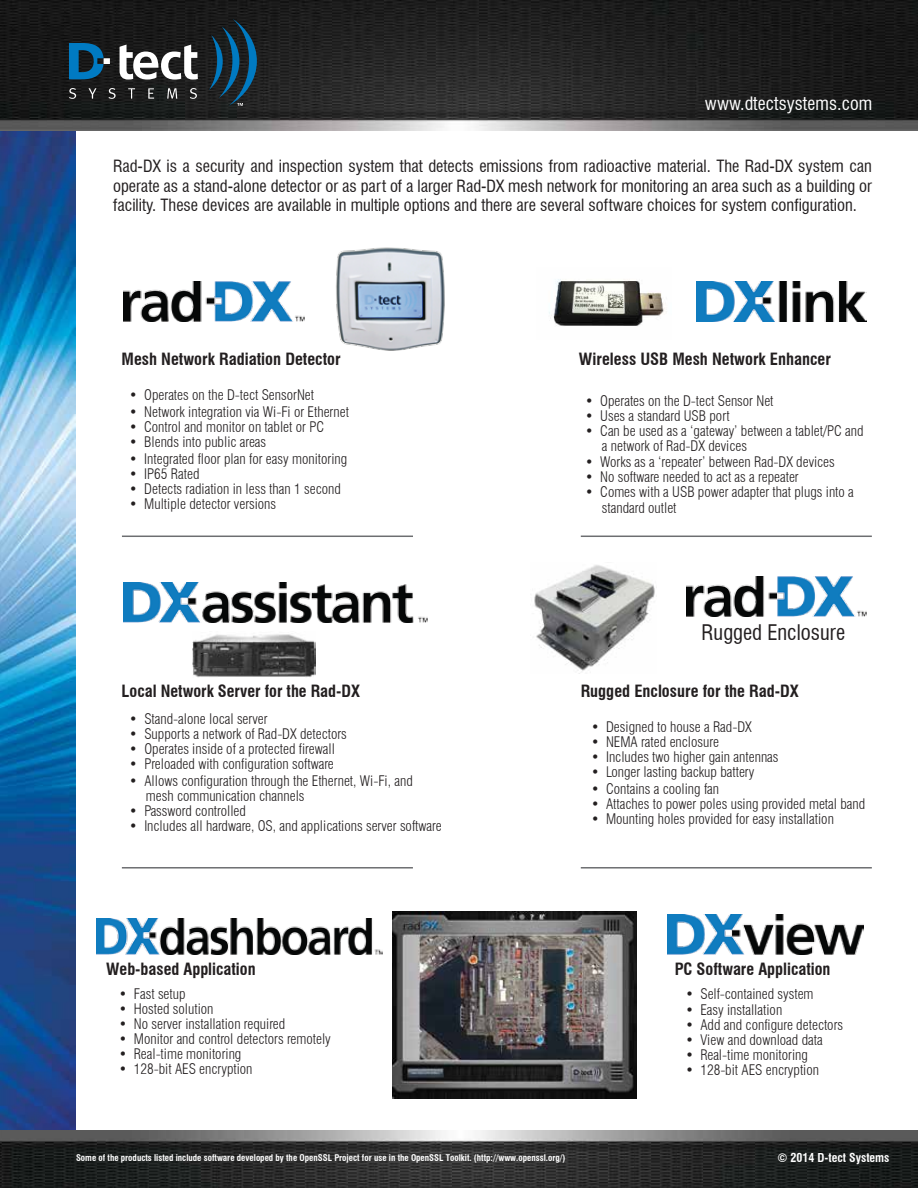
<style>
.page{position:relative;width:918px;height:1188px;background:#fff}
.page>*{position:absolute;margin:0;border:0;box-sizing:border-box;transform-origin:0 0}
.t1{font:condensed 21px "Swiss 721 BT";color:#231f20}
.t2{font:condensed 18px "Swiss 721 BT";letter-spacing:.005em;color:#fff}
.t3{font:condensed 16.5px/19.8px "Swiss 721 BT";color:#231f20;text-align:justify}
.t4{font:700 condensed 16.5px "Swiss 721 BT";color:#231f20}
.t5{font:300 condensed 14.25px/15px "Swiss 721 BT";color:#231f20}
.t6{font:700 condensed 12px "Swiss 721 BT";color:#fff}
.t7{font:700 condensed 9px "Swiss 721 BT";color:#fff}
</style>
<div class="page">
<img style="left:0;top:130px;width:75px;height:1001px">
<img style="left:0;top:0;width:918px;height:130px">
<img style="left:0;top:1131px;width:918px;height:57px">
<img style="left:549px;top:279px;width:116px;height:47px">
<svg style="left:69px;top:88px;width:7px;height:11px"></svg>
<svg style="left:88px;top:88px;width:8px;height:11px"></svg>
<svg style="left:109px;top:88px;width:7px;height:11px"></svg>
<svg style="left:128px;top:88px;width:7px;height:11px"></svg>
<svg style="left:148px;top:88px;width:6px;height:11px"></svg>
<svg style="left:167px;top:88px;width:10px;height:11px"></svg>
<svg style="left:190px;top:88px;width:7px;height:11px"></svg>
<svg style="left:120px;top:45px;width:78px;height:35px"></svg>
<svg style="left:209px;top:19px;width:48px;height:87px;background:#173546"></svg>
<svg style="left:69px;top:43px;width:41px;height:36px"></svg>
<img style="left:534px;top:565px;width:123px;height:106px">
<img style="left:124px;top:582px;width:303px;height:41px">
<img style="left:124px;top:281px;width:180px;height:41px">
<img style="left:697px;top:281px;width:170px;height:41px">
<hr style="left:581px;top:536px;width:291px;height:1px;background:#6d6e71">
<img style="left:667px;top:914px;width:197px;height:41px">
<img style="left:393px;top:911px;width:244px;height:188px">
<img style="left:193px;top:634px;width:123px;height:43px">
<hr style="left:122px;top:536px;width:291px;height:1px;background:#6d6e71">
<hr style="left:581px;top:867px;width:291px;height:2px;background:#6d6e71">
<hr style="left:122px;top:867px;width:291px;height:2px;background:#6d6e71">
<img style="left:96px;top:918px;width:286px;height:37px">
<img style="left:687px;top:576px;width:180px;height:41px">
<img style="left:336px;top:247px;width:109px;height:104px">
<p class="t2" style="left:705px;top:93px;width:169px">www.dtectsystems.com</p>
<p class="t3" style="left:113px;top:156px;width:760px">Rad-DX is a security and inspection system that detects emissions from radioactive material. The Rad-DX system can operate as a stand-alone detector or as part of a larger Rad-DX mesh network for monitoring an area such as a building or facility. These devices are available in multiple options and there are several software choices for system configuration.</p>
<p class="t4" style="left:122px;top:349px;width:221px">Mesh Network Radiation Detector</p>
<p class="t5" style="left:129px;top:388px;width:187px">• Operates on the D-tect SensorNet</p>
<p class="t5" style="left:129px;top:404px;width:221px">• Network integration via Wi-Fi or Ethernet</p>
<p class="t5" style="left:129px;top:419px;width:197px">• Control and monitor on tablet or PC</p>
<p class="t5" style="left:129px;top:434px;width:139px">• Blends into public areas</p>
<p class="t5" style="left:129px;top:451px;width:220px">• Integrated floor plan for easy monitoring</p>
<p class="t5" style="left:129px;top:466px;width:72px">• IP65 Rated</p>
<p class="t5" style="left:129px;top:481px;width:213px">• Detects radiation in less than 1 second</p>
<p class="t5" style="left:129px;top:496px;width:149px">• Multiple detector versions</p>
<p class="t4" style="left:579px;top:349px;width:253px">Wireless USB Mesh Network Enhancer</p>
<p class="t5" style="left:585px;top:393px;width:190px">• Operates on the D-tect Sensor Net</p>
<p class="t5" style="left:585px;top:408px;width:146px">• Uses a standard USB port</p>
<p class="t5" style="left:602px;top:423px;width:263px;text-indent:-17px">• Can be used as a ‘gateway’ between a tablet/PC and a network of Rad-DX devices</p>
<p class="t5" style="left:585px;top:455px;width:251px">• Works as a ‘repeater’ between Rad-DX devices</p>
<p class="t5" style="left:585px;top:470px;width:215px">• No software needed to act as a repeater</p>
<p class="t5" style="left:602px;top:485px;width:254px;text-indent:-17px">• Comes with a USB power adapter that plugs into a standard outlet</p>
<h1 class="t1" style="left:701px;top:620px;width:145px">Rugged Enclosure</h1>
<p class="t4" style="left:122px;top:681px;width:240px">Local Network Server for the Rad-DX</p>
<p class="t4" style="left:581px;top:681px;width:220px">Rugged Enclosure for the Rad-DX</p>
<p class="t5" style="left:129px;top:712px;width:140px">• Stand-alone local server</p>
<p class="t5" style="left:129px;top:727px;width:219px">• Supports a network of Rad-DX detectors</p>
<p class="t5" style="left:129px;top:742px;width:207px">• Operates inside of a protected firewall</p>
<p class="t5" style="left:129px;top:757px;width:206px">• Preloaded with configuration software</p>
<p class="t5" style="left:146px;top:774px;width:268px;text-indent:-17px">• Allows configuration through the Ethernet, Wi-Fi, and mesh communication channels</p>
<p class="t5" style="left:129px;top:804px;width:118px">• Password controlled</p>
<p class="t5" style="left:129px;top:819px;width:314px">• Includes all hardware, OS, and applications server software</p>
<p class="t5" style="left:591px;top:719px;width:162px">• Designed to house a Rad-DX</p>
<p class="t5" style="left:591px;top:734px;width:129px">• NEMA rated enclosure</p>
<p class="t5" style="left:591px;top:749px;width:189px">• Includes two higher gain antennas</p>
<p class="t5" style="left:591px;top:764px;width:165px">• Longer lasting backup battery</p>
<p class="t5" style="left:591px;top:781px;width:130px">• Contains a cooling fan</p>
<p class="t5" style="left:591px;top:796px;width:276px">• Attaches to power poles using provided metal band</p>
<p class="t5" style="left:591px;top:811px;width:244px">• Mounting holes provided for easy installation</p>
<p class="t4" style="left:106px;top:959px;width:151px">Web-based Application</p>
<p class="t4" style="left:675px;top:959px;width:157px">PC Software Application</p>
<p class="t5" style="left:119px;top:987px;width:68px">• Fast setup</p>
<p class="t5" style="left:119px;top:1002px;width:96px">• Hosted solution</p>
<p class="t5" style="left:119px;top:1017px;width:168px">• No server installation required</p>
<p class="t5" style="left:119px;top:1032px;width:214px">• Monitor and control detectors remotely</p>
<p class="t5" style="left:119px;top:1047px;width:124px">• Real-time monitoring</p>
<p class="t5" style="left:119px;top:1062px;width:135px">• 128-bit AES encryption</p>
<p class="t7" style="left:76px;top:1152px;width:491px">Some of the products listed include software developed by the OpenSSL Project for use in the OpenSSL Toolkit. (http://www.openssl.org/)</p>
<p class="t5" style="left:685px;top:987px;width:130px">• Self-contained system</p>
<p class="t5" style="left:685px;top:1002px;width:98px">• Easy installation</p>
<p class="t5" style="left:685px;top:1017px;width:159px">• Add and configure detectors</p>
<p class="t5" style="left:685px;top:1032px;width:139px">• View and download data</p>
<p class="t5" style="left:685px;top:1047px;width:124px">• Real-time monitoring</p>
<p class="t5" style="left:685px;top:1062px;width:135px">• 128-bit AES encryption</p>
<p class="t6" style="left:777px;top:1151px;width:114px">© 2014 D-tect Systems</p>
</div>
